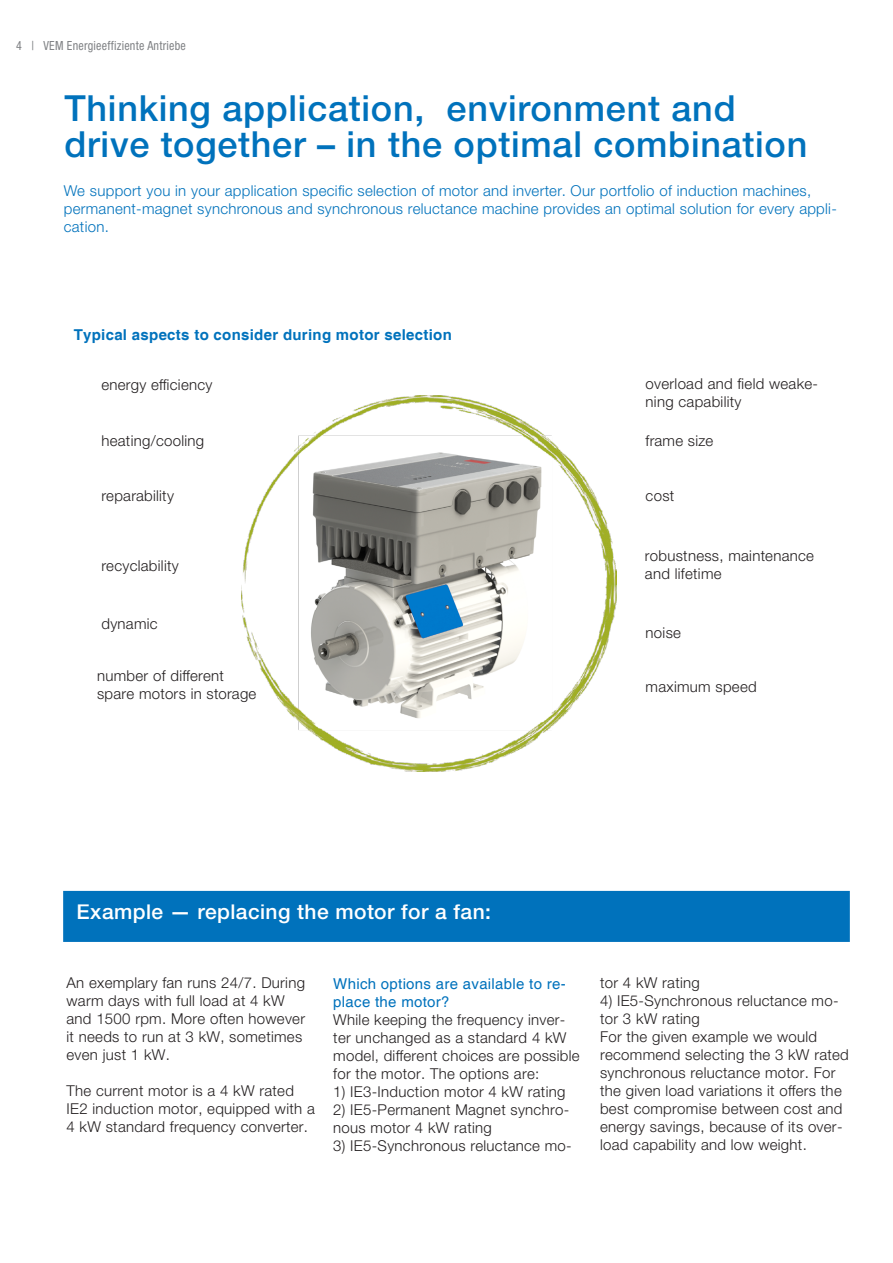
<style>
.page{position:relative;width:893px;height:1263px;background:#fff}
.page>*{position:absolute;margin:0;border:0;box-sizing:border-box;transform-origin:0 0}
.t1{font:500 36px "Helvetica Neue LTW1 G";letter-spacing:.02em;color:#0072bc}
.Absatzformat_1{font:500 21px "Helvetica Neue LTW1 G";letter-spacing:.02em;color:#fff}
.Absatzformat_1-2{font:300 15px/18px "Helvetica Neue LTW1 G";letter-spacing:.02em;color:#231f20}
.t2{font:300 15px/18px "Helvetica Neue LTW1 G";letter-spacing:.02em;color:#0072bc}
.t3{font:700 15px "Helvetica";letter-spacing:.02em;color:#0072bc}
.Absatzformat_1-3{font:15px/18px "Helvetica";letter-spacing:.02em;color:#0072bc}
.t4{font:condensed 12.6px "Helvetica Neue LTW1 G";letter-spacing:.02em;color:#808285;scale:.95 1}
</style>
<div class="page">
<div style="left:70px;top:898px;width:773px;height:37px;background:#0072bc"></div>
<div style="left:63px;top:891px;width:787px;height:51px;border:14px solid #0072bc"></div>
<img style="left:241px;top:395px;width:375px;height:377px">
<p class="t4" style="left:16px;top:38px;width:180px">4 | VEM Energieeffiziente Antriebe</p>
<p class="t1" style="left:65px;top:87px;width:673px">Thinking application, environment and</p>
<p class="t1" style="left:65px;top:123px;width:744px">drive together – in the optimal combination</p>
<p class="t2" style="left:64px;top:182px;width:775px">We support you in your application specific selection of motor and inverter. Our portfolio of induction machines, permanent-magnet synchronous and synchronous reluctance machine provides an optimal solution for every appli&shy;cation.</p>
<p class="t3" style="left:74px;top:326px;width:380px">Typical aspects to consider during motor selection</p>
<p class="Absatzformat_1-2" style="left:101px;top:376px;width:113px">energy efficiency</p>
<p class="Absatzformat_1-2" style="left:646px;top:374px;width:174px">overload and field weake&shy;ning capability</p>
<p class="Absatzformat_1-2" style="left:101px;top:432px;width:104px">heating/cooling</p>
<p class="Absatzformat_1-2" style="left:101px;top:487px;width:74px">reparability</p>
<p class="Absatzformat_1-2" style="left:101px;top:557px;width:79px">recyclability</p>
<p class="Absatzformat_1-2" style="left:101px;top:615px;width:58px">dynamic</p>
<p class="Absatzformat_1-2" style="left:97px;top:666px;width:128px">number of different</p>
<p class="Absatzformat_1-2" style="left:97px;top:684px;width:161px">spare motors in storage</p>
<p class="Absatzformat_1-2" style="left:646px;top:432px;width:69px">frame size</p>
<p class="Absatzformat_1-2" style="left:646px;top:487px;width:30px">cost</p>
<p class="Absatzformat_1-2" style="left:645px;top:546px;width:171px">robustness, maintenance and lifetime</p>
<p class="Absatzformat_1-2" style="left:646px;top:624px;width:37px">noise</p>
<p class="Absatzformat_1-2" style="left:646px;top:677px;width:113px">maximum speed</p>
<p class="Absatzformat_1" style="left:77px;top:899px;width:416px">Example — replacing the motor for a fan:</p>
<p class="Absatzformat_1-2" style="left:67px;top:974px;width:240px">An exemplary fan runs 24/7. During warm days with full load at 4 kW and 1500 rpm. More often however it needs to run at 3 kW, sometimes even just 1 kW.</p>
<p class="Absatzformat_1-2" style="left:67px;top:1082px;width:250px">The current motor is a 4 kW rated<br>IE2 induction motor, equipped with a<br>4 kW standard frequency converter.</p>
<p class="Absatzformat_1-3" style="left:333px;top:975px;width:234px">Which options are available to re&shy;place the motor?</p>
<p class="Absatzformat_1-2" style="left:333px;top:1010px;width:248px">While keeping the frequency inver&shy;ter unchanged as a standard 4 kW model, different choices are possible for the motor. The options are:</p>
<p class="Absatzformat_1-2" style="left:333px;top:1082px;width:234px">1) IE3-Induction motor 4 kW rating</p>
<p class="Absatzformat_1-2" style="left:333px;top:1100px;width:237px">2) IE5-Permanent Magnet synchro&shy;nous motor 4 kW rating</p>
<p class="Absatzformat_1-2" style="left:333px;top:1136px;width:240px">3) IE5-Synchronous reluctance mo-</p>
<p class="Absatzformat_1-2" style="left:600px;top:974px;width:101px">tor 4 kW rating</p>
<p class="Absatzformat_1-2" style="left:600px;top:992px;width:240px">4) IE5-Synchronous reluctance mo&shy;tor 3 kW rating</p>
<p class="Absatzformat_1-2" style="left:600px;top:1028px;width:250px">For the given example we would recommend selecting the 3 kW rated synchronous reluctance motor. For the given load variations it offers the best compromise between cost and energy savings, because of its over&shy;load capability and low weight.</p>
</div>
